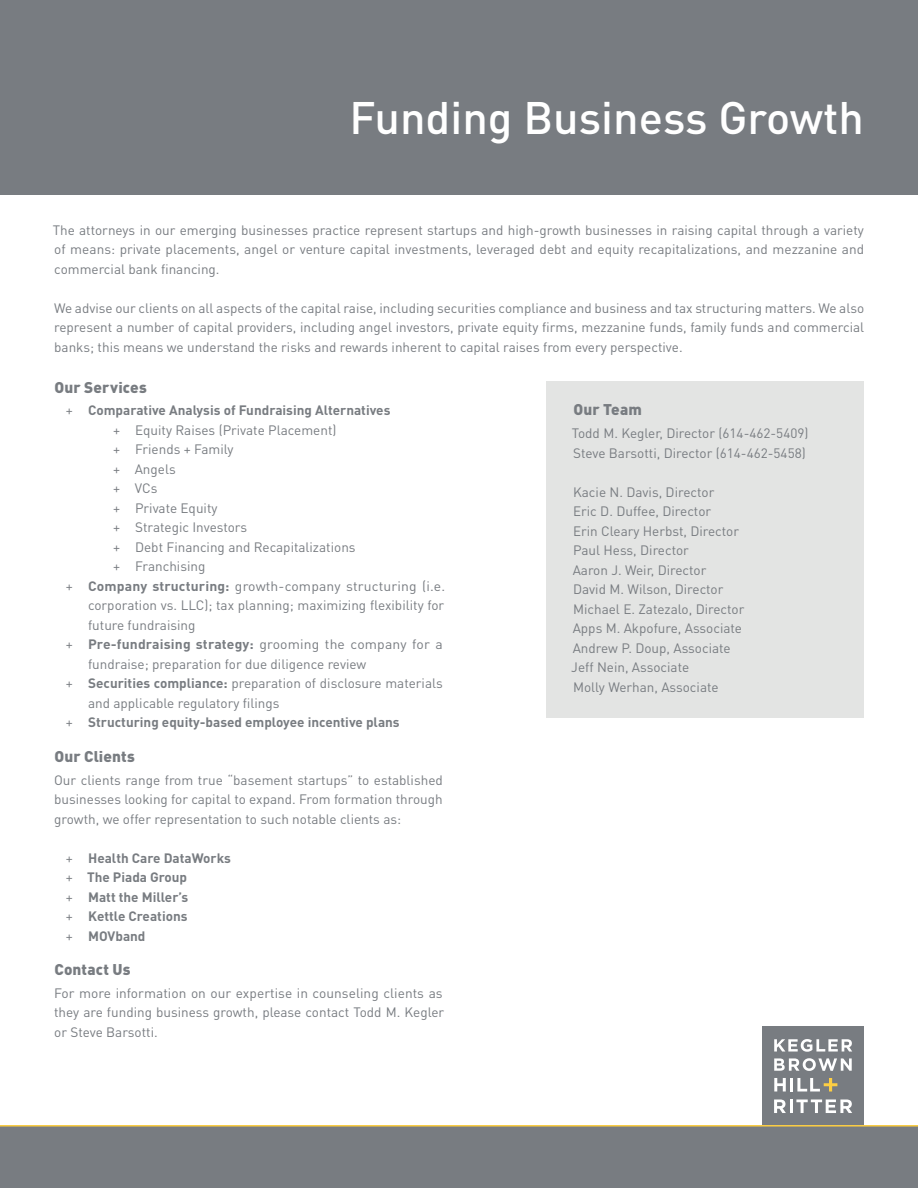
<style>
.page{position:relative;width:918px;height:1188px;background:#fff}
.page>*{position:absolute;margin:0;border:0;box-sizing:border-box;transform-origin:0 0}
.t1{font:500 45px "DIN Pro";color:#fff}
.t2{font:900 15.3px "DIN Pro";letter-spacing:.01em;color:#787c81}
.t3{font:13.5px/19.5px "DIN Pro";color:#787c81;text-align:justify}
.t4{font:700 13.5px/19.5px "DIN Pro";color:#787c81}
.s1{font-weight:400}
.s2{font-weight:700}
</style>
<div class="page">
<div style="left:0;top:0;width:918px;height:194px;background:#787c81"></div>
<div style="left:0;top:1125px;width:918px;height:63px;background:#787c81"></div>
<div style="left:762px;top:1026px;width:102px;height:99px;background:#787c81"></div>
<hr style="left:790px;top:1099px;width:3px;height:14px;background:#fff">
<svg style="left:774px;top:1039px;width:78px;height:13px"></svg>
<svg style="left:774px;top:1099px;width:12px;height:14px"></svg>
<svg style="left:796px;top:1099px;width:56px;height:14px"></svg>
<svg style="left:774px;top:1058px;width:78px;height:13px"></svg>
<svg style="left:774px;top:1078px;width:12px;height:14px"></svg>
<hr style="left:790px;top:1078px;width:3px;height:14px;background:#fff">
<svg style="left:797px;top:1078px;width:40px;height:14px"></svg>
<hr style="left:0;top:1125px;width:918px;height:2px;background:#fdce43">
<div style="left:546px;top:381px;width:318px;height:337px;background:#e3e4e3"></div>
<h1 class="t1" style="left:350px;top:87px;width:516px">Funding Business Growth</h1>
<p class="t3" style="left:53px;top:219px;width:813px">The attorneys in our emerging businesses practice represent startups and high-growth businesses in raising capital through a variety of means: private placements, angel or venture capital investments, leveraged debt and equity recapitalizations, and mezzanine and commercial bank financing.</p>
<p class="t3" style="left:54px;top:297px;width:812px">We advise our clients on all aspects of the capital raise, including securities compliance and business and tax structuring matters. We also represent a number of capital providers, including angel investors, private equity firms, mezzanine funds, family funds and commercial banks; this means we understand the risks and rewards inherent to capital raises from every perspective.</p>
<p class="t2" style="left:54px;top:377px;width:94px">Our Services</p>
<p class="t4" style="left:66px;top:400px;width:326px"><span class="s1">+</span> Comparative Analysis of Fundraising Alternatives</p>
<p class="t3" style="left:113px;top:420px;width:225px">+ Equity Raises (Private Placement)</p>
<p class="t3" style="left:113px;top:439px;width:122px">+ Friends + Family</p>
<p class="t3" style="left:113px;top:459px;width:64px">+ Angels</p>
<p class="t3" style="left:113px;top:478px;width:46px">+ VCs</p>
<p class="t3" style="left:113px;top:498px;width:106px">+ Private Equity</p>
<p class="t3" style="left:113px;top:517px;width:136px">+ Strategic Investors</p>
<p class="t3" style="left:113px;top:537px;width:244px">+ Debt Financing and Recapitalizations</p>
<p class="t3" style="left:113px;top:556px;width:94px">+ Franchising</p>
<p class="t3" style="left:66px;top:576px;width:381px">+ <span class="s2">Company structuring:</span> growth-company structuring (i.e.</p>
<p class="t3" style="left:88px;top:595px;width:358px">corporation vs. LLC); tax planning; maximizing flexibility for</p>
<p class="t3" style="left:88px;top:615px;width:109px">future fundraising</p>
<p class="t4" style="left:66px;top:634px;width:378px"><span class="s1">+</span> Pre-fundraising strategy: <span class="s1">grooming the company for a</span></p>
<p class="t3" style="left:88px;top:654px;width:280px">fundraise; preparation for due diligence review</p>
<p class="t3" style="left:66px;top:673px;width:378px">+ <span class="s2">Securities compliance:</span> preparation of disclosure materials</p>
<p class="t3" style="left:88px;top:693px;width:193px">and applicable regulatory filings</p>
<p class="t4" style="left:66px;top:712px;width:335px"><span class="s1">+</span> Structuring equity-based employee incentive plans</p>
<p class="t2" style="left:54px;top:746px;width:82px">Our Clients</p>
<p class="t3" style="left:54px;top:769px;width:390px">Our clients range from true “basement startups” to established businesses looking for capital to expand. From formation through growth, we offer representation to such notable clients as:</p>
<p class="t4" style="left:66px;top:847px;width:167px"><span class="s1">+</span> Health Care DataWorks <span class="s1">+</span> The Piada Group<br><span class="s1">+</span> Matt the Miller’s<br><span class="s1">+</span> Kettle Creations<br><span class="s1">+</span> MOVband</p>
<p class="t2" style="left:54px;top:959px;width:78px">Contact Us</p>
<p class="t3" style="left:54px;top:983px;width:392px">For more information on our expertise in counseling clients as they are funding business growth, please contact Todd M. Kegler or Steve Barsotti.</p>
<p class="t2" style="left:573px;top:400px;width:70px">Our Team</p>
<p class="t3" style="left:572px;top:423px;width:238px">Todd M. Kegler, Director (614-462-5409)<br>Steve Barsotti, Director (614-462-5458)</p>
<p class="t3" style="left:571px;top:482px;width:175px;text-align:left">Kacie N. Davis, Director<br>Eric D. Duffee, Director<br>Erin Cleary Herbst, Director<br>Paul Hess, Director<br>Aaron J. Weir, Director<br>David M. Wilson, Director<br>Michael E. Zatezalo, Director<br>Apps M. Akpofure, Associate<br>Andrew P. Doup, Associate<br>Jeff Nein, Associate<br>Molly Werhan, Associate</p>
</div>
